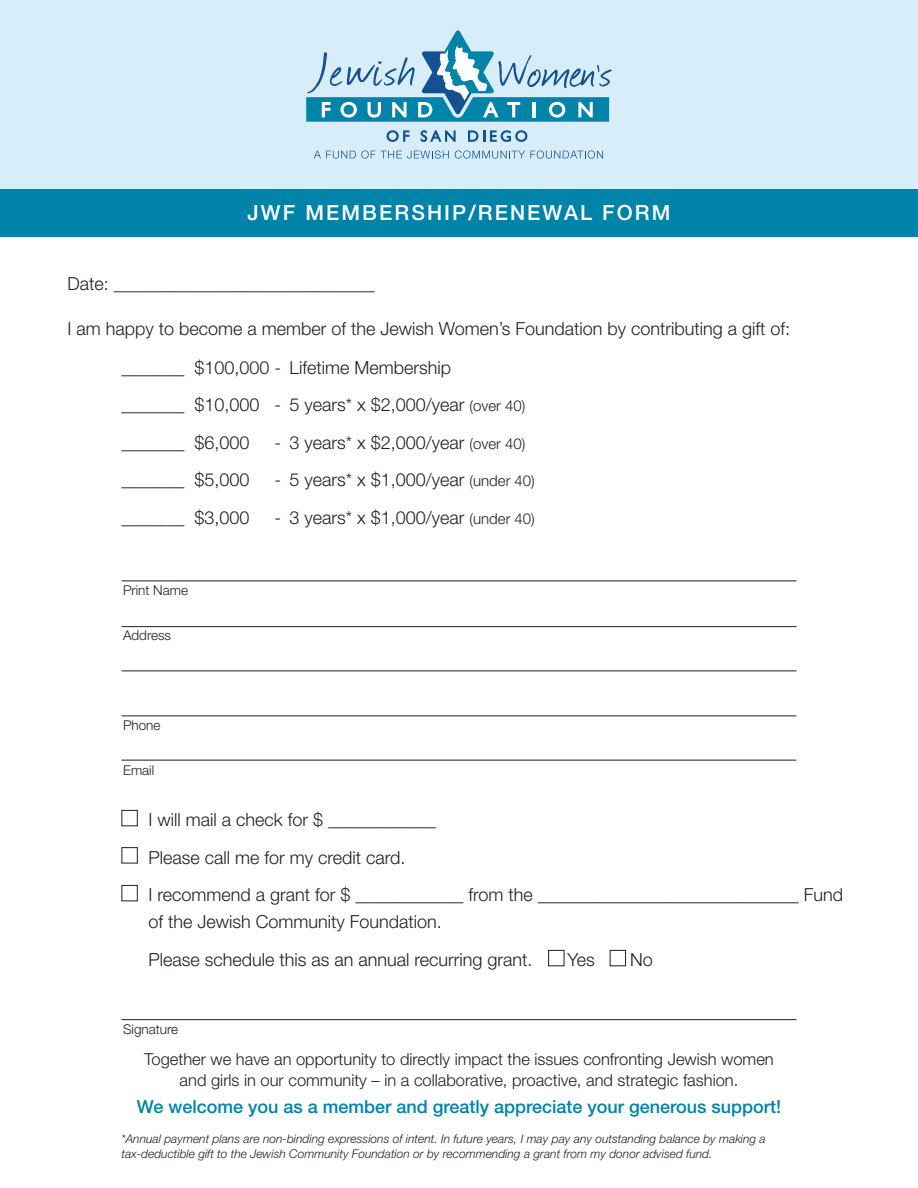
<style>
.page{position:relative;width:918px;height:1188px;background:#fff}
.page>*{position:absolute;margin:0;border:0;box-sizing:border-box;transform-origin:0 0}
.t1{font:500 21px "Helvetica Neue LT Std";letter-spacing:.1em;color:#fff}
.t2{font:300 18px/38px "Helvetica Neue LT Std";color:#231f20}
.t3{font:500 18px "Helvetica Neue LT Std";color:#0083a9}
.t4{font:300 16.5px/21px "Helvetica Neue LT Std";color:#231f20;text-align:center}
.t5{font:300 13.5px "Helvetica Neue LT Std";color:#231f20}
.t6{font:italic 300 12px/15px "Helvetica Neue LT Std";color:#231f20}
.s1{font-size:15px}
</style>
<div class="page">
<div style="left:0;top:0;width:918px;height:189px;background:#d7edf9"></div>
<svg style="left:387px;top:130px;width:22px;height:12px"></svg>
<svg style="left:421px;top:130px;width:35px;height:12px"></svg>
<svg style="left:468px;top:130px;width:59px;height:12px"></svg>
<svg style="left:306px;top:30px;width:306px;height:92px"></svg>
<svg style="left:314px;top:150px;width:135px;height:9px"></svg>
<svg style="left:455px;top:150px;width:148px;height:9px"></svg>
<div style="left:0;top:189px;width:918px;height:47px;background:#0083a9"></div>
<hr style="left:122px;top:580px;width:674px;height:1px;background:#231f20">
<hr style="left:122px;top:626px;width:674px;height:1px;background:#231f20">
<hr style="left:122px;top:670px;width:674px;height:1px;background:#231f20">
<hr style="left:122px;top:716px;width:674px;height:1px;background:#231f20">
<hr style="left:122px;top:760px;width:674px;height:1px;background:#231f20">
<div style="left:548px;top:950px;width:16px;height:16px;border:1px solid #231f20"></div>
<div style="left:610px;top:950px;width:16px;height:16px;border:1px solid #231f20"></div>
<hr style="left:122px;top:1019px;width:674px;height:1px;background:#231f20">
<div style="left:122px;top:810px;width:16px;height:16px;border:1px solid #231f20"></div>
<div style="left:122px;top:847px;width:16px;height:16px;border:1px solid #231f20"></div>
<div style="left:122px;top:885px;width:16px;height:16px;border:1px solid #231f20"></div>
<p class="t1" style="left:248px;top:200px;width:424px">JWF MEMBERSHIP/RENEWAL FORM</p>
<p class="t2" style="left:68px;top:264px;width:309px">Date: _____________________________</p>
<p class="t2" style="left:122px;top:309px;width:670px;text-indent:-54px">I am happy to become a member of the Jewish Women’s Foundation by contributing a gift of: _______ $100,000 - Lifetime Membership<br>_______ $10,000 - 5 years* x $2,000/year <span class="s1">(over 40)<br></span>_______ $6,000</p>
<p class="t2" style="left:274px;top:423px;width:252px">- 3 years* x $2,000/year <span class="s1">(over 40)</span></p>
<p class="t2" style="left:122px;top:460px;width:130px">_______ $5,000</p>
<p class="t2" style="left:274px;top:460px;width:262px">- 5 years* x $1,000/year <span class="s1">(under 40)</span></p>
<p class="t2" style="left:122px;top:498px;width:130px">_______ $3,000</p>
<p class="t2" style="left:274px;top:498px;width:262px">- 3 years* x $1,000/year <span class="s1">(under 40)</span></p>
<p class="t5" style="left:123px;top:582px;width:67px">Print Name</p>
<p class="t5" style="left:123px;top:627px;width:50px">Address</p>
<p class="t5" style="left:123px;top:717px;width:39px">Phone</p>
<p class="t5" style="left:123px;top:762px;width:33px">Email</p>
<p class="t2" style="left:148px;top:801px;width:696px;line-height:37.5px">I will mail a check for $ ____________<br>Please call me for my credit card.<br>I recommend a grant for $ ____________ from the _____________________________ Fund</p>
<p class="t2" style="left:148px;top:903px;width:386px;line-height:37.5px">of the Jewish Community Foundation.<br>Please schedule this as an annual recurring grant.</p>
<p class="t2" style="left:568px;top:940px;width:29px">Yes</p>
<p class="t2" style="left:630px;top:940px;width:24px">No</p>
<p class="t5" style="left:123px;top:1021px;width:57px">Signature</p>
<p class="t4" style="left:144px;top:1048px;width:631px">Together we have an opportunity to directly impact the issues confronting Jewish women and girls in our community – in a collaborative, proactive, and strategic fashion.</p>
<p class="t3" style="left:137px;top:1096px;width:646px">We welcome you as a member and greatly appreciate your generous support!</p>
<p class="t6" style="left:122px;top:1131px;width:646px">*Annual payment plans are non-binding expressions of intent. In future years, I may pay any outstanding balance by making a tax-deductible gift to the Jewish Community Foundation or by recommending a grant from my donor advised fund.</p>
</div>
